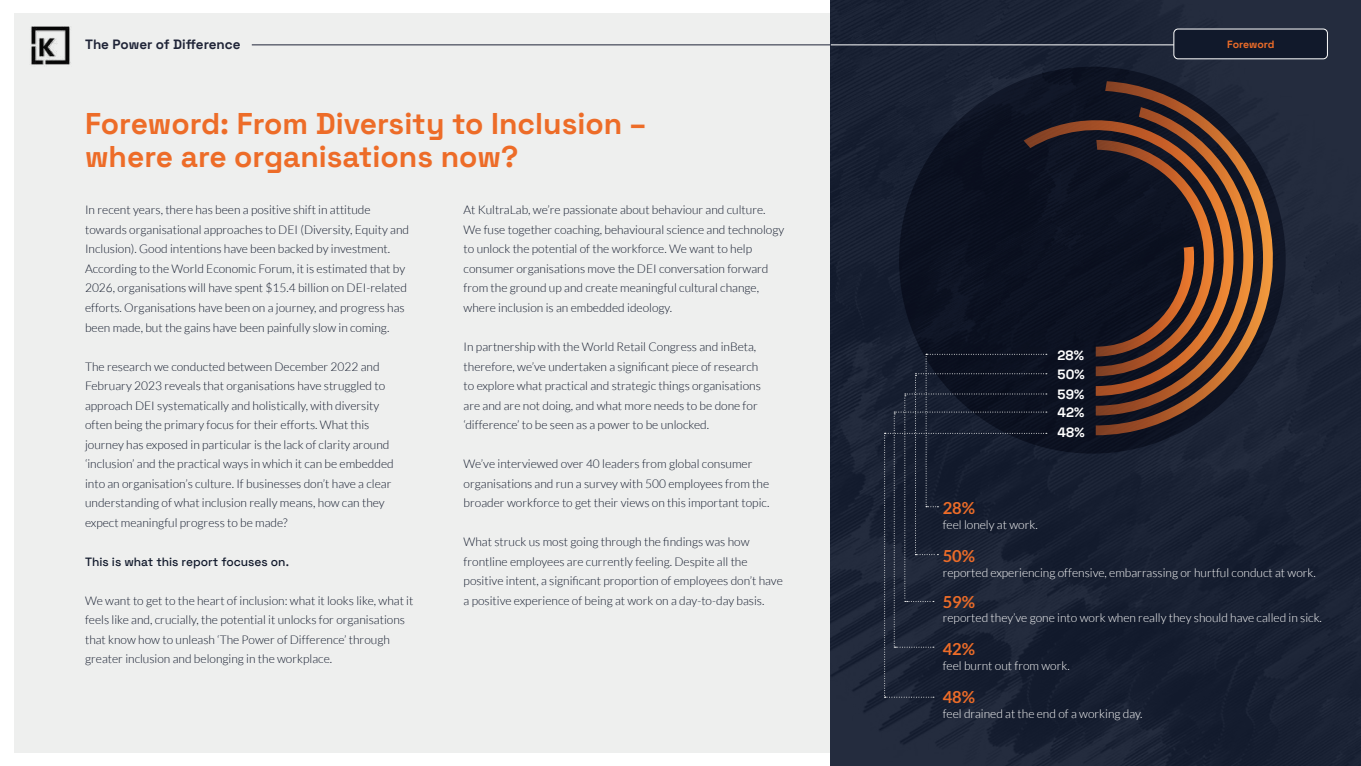
<style>
.page{position:relative;width:1361px;height:766px;background:#fff}
.page>*{position:absolute;margin:0;border:0;box-sizing:border-box;transform-origin:0 0}
.t1{font:700 30px/33px "Space Grotesk";color:#ed6c28}
.t2{font:700 16.65px "Lato";color:#ed6c28}
.t3{font:700 13.5px "Space Grotesk";color:#202538}
.t4{font:700 13.5px/19.6px "Space Grotesk";color:#fff;text-align:justify}
.t5{font:300 12px/19.5px "Lato";color:#11192b}
.t6{font:300 12px "Lato";color:#fff}
.t7{font:500 12px "Space Grotesk";color:#11192b}
.t8{font:700 10.5px "Space Grotesk";color:#ed6c28}
</style>
<div class="page">
<div style="left:14px;top:13px;width:817px;height:739px;background:#eeefee"></div>
<img style="left:831px;top:0;width:530px;height:765px">
<div style="left:899px;top:67px;width:386px;height:386px;background:#0c1120;border-radius:50%"></div>
<hr style="left:831px;top:45px;width:490px;height:1px;background:#fff">
<hr style="left:252px;top:45px;width:579px;height:1px;background:#202538">
<img style="left:30px;top:27px;width:41px;height:38px">
<svg style="left:1095px;top:81px;width:191px;height:354px"></svg>
<svg style="left:1023px;top:120px;width:72px;height:275px"></svg>
<svg style="left:1095px;top:107px;width:160px;height:308px"></svg>
<svg style="left:884px;top:354px;width:163px;height:343px;background:#192032"></svg>
<div style="left:1174px;top:29px;width:153px;height:30px;background:#11192b;border-radius:4px"></div>
<div style="left:1173px;top:29px;width:154px;height:30px;border:1px solid #fff;border-radius:4px"></div>
<p class="t3" style="left:85px;top:34px;width:157px">The Power of Difference</p>
<h1 class="t1" style="left:85px;top:105px;width:563px">Foreword: From Diversity to Inclusion – where are organisations now?</h1>
<p class="t5" style="left:85px;top:200px;width:325px">In recent years, there has been a positive shift in attitude towards organisational approaches to DEI (Diversity, Equity and Inclusion). Good intentions have been backed by investment.<br>According to the World Economic Forum, it is estimated that by 2026, organisations will have spent $15.4 billion on DEI-related efforts. Organisations have been on a journey, and progress has been made, but the gains have been painfully slow in coming.</p>
<p class="t5" style="left:85px;top:356px;width:310px">The research we conducted between December 2022 and February 2023 reveals that organisations have struggled to approach DEI systematically and holistically, with diversity often being the primary focus for their efforts. What this journey has exposed in particular is the lack of clarity around ‘inclusion’ and the practical ways in which it can be embedded into an organisation’s culture. If businesses don’t have a clear understanding of what inclusion really means, how can they expect meaningful progress to be made?</p>
<p class="t7" style="left:85px;top:552px;width:205px">This is what this report focuses on.</p>
<p class="t5" style="left:85px;top:590px;width:330px">We want to get to the heart of inclusion: what it looks like, what it feels like and, crucially, the potential it unlocks for organisations that know how to unleash ‘The Power of Difference’ through greater inclusion and belonging in the workplace.</p>
<p class="t5" style="left:463px;top:200px;width:322px">At KultraLab, we’re passionate about behaviour and culture.<br>We fuse together coaching, behavioural science and technology to unlock the potential of the workforce. We want to help consumer organisations move the DEI conversation forward from the ground up and create meaningful cultural change, where inclusion is an embedded ideology.</p>
<p class="t5" style="left:463px;top:337px;width:299px">In partnership with the World Retail Congress and inBeta, therefore, we’ve undertaken a significant piece of research to explore what practical and strategic things organisations are and are not doing, and what more needs to be done for ‘difference’ to be seen as a power to be unlocked.</p>
<p class="t5" style="left:463px;top:454px;width:307px">We’ve interviewed over 40 leaders from global consumer organisations and run a survey with 500 employees from the broader workforce to get their views on this important topic.</p>
<p class="t5" style="left:463px;top:532px;width:321px">What struck us most going through the findings was how frontline employees are currently feeling. Despite all the positive intent, a significant proportion of employees don’t have a positive experience of being at work on a day-to-day basis.</p>
<p class="t4" style="left:1057px;top:344px;width:29px">28% 50% 59%</p>
<p class="t4" style="left:1057px;top:401px;width:28px;line-height:20.2px">42%<br>48%</p>
<p class="t8" style="left:1227px;top:37px;width:49px">Foreword</p>
<h2 class="t2" style="left:942px;top:498px;width:34px">28%</h2>
<p class="t6" style="left:942px;top:518px;width:97px">feel lonely at work.</p>
<h2 class="t2" style="left:942px;top:546px;width:34px">50%</h2>
<p class="t6" style="left:942px;top:565px;width:375px">reported experiencing offensive, embarrassing or hurtful conduct at work.</p>
<h2 class="t2" style="left:942px;top:591px;width:34px">59%</h2>
<p class="t6" style="left:942px;top:611px;width:381px">reported they’ve gone into work when really they should have called in sick.</p>
<h2 class="t2" style="left:942px;top:639px;width:34px">42%</h2>
<p class="t6" style="left:942px;top:659px;width:129px">feel burnt out from work.</p>
<h2 class="t2" style="left:942px;top:687px;width:34px">48%</h2>
<p class="t6" style="left:942px;top:706px;width:201px">feel drained at the end of a working day.</p>
</div>
